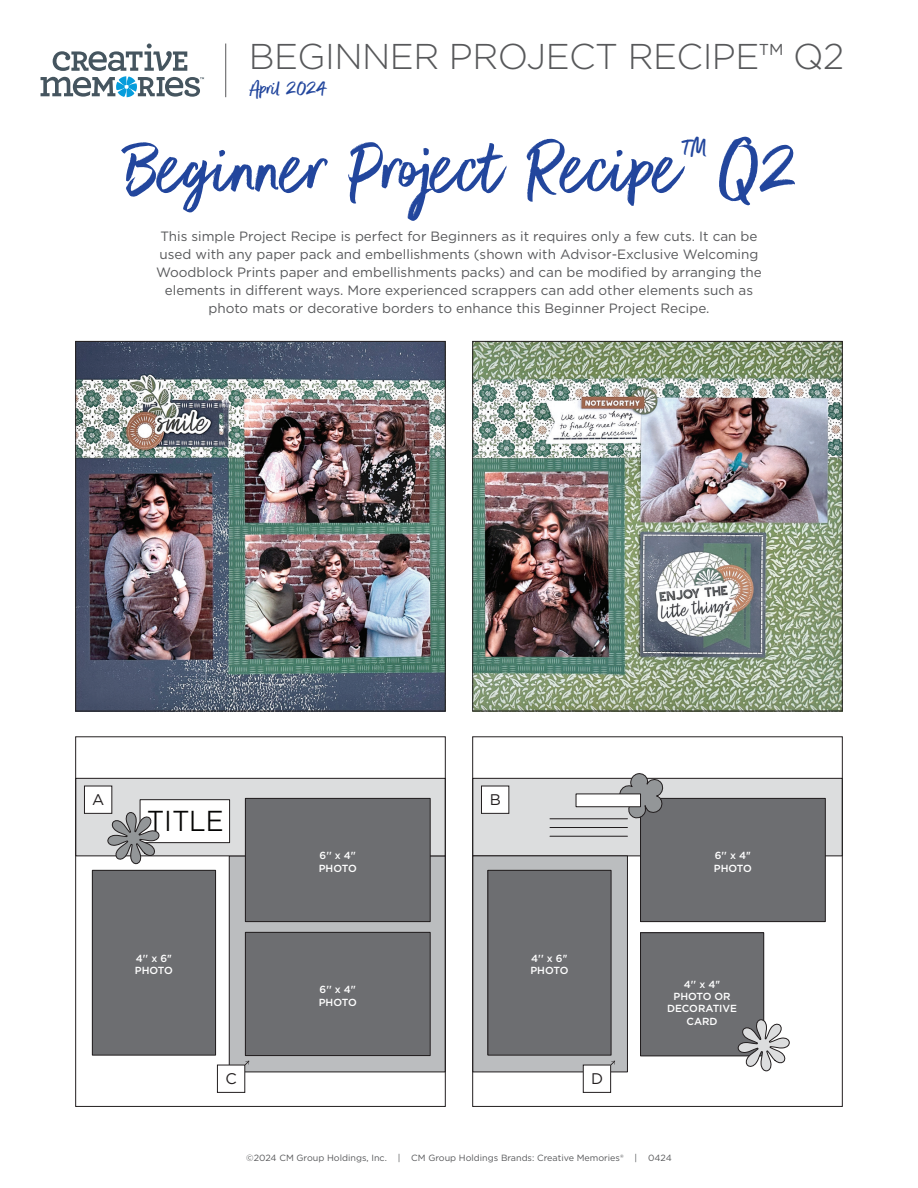
<style>
.page{position:relative;width:918px;height:1188px;background:#fff}
.page>*{position:absolute;margin:0;border:0;box-sizing:border-box;transform-origin:0 0}
.t1{font:87px "Better Times";color:#22469d}
.t2{font:300 35.85px "Gotham";letter-spacing:-.015em;color:#57585a}
.t3{font:300 28.05px "Helvetica";letter-spacing:.035em;color:#050504}
.t4{font:26.25px "Better Times";color:#22469d}
.t5{font:24px "Better Times";color:#22469d}
.t6{font:15.45px "Gotham";color:#231f20}
.t7{font:13.5px/18px "Gotham";color:#57585a;text-align:center}
.t8{font:500 10.2px/12.3px "Gotham";color:#fff}
.t9{font:9px "Gotham";color:#57585a}
</style>
<div class="page">
<svg style="left:41px;top:44px;width:163px;height:53px"></svg>
<hr style="left:225px;top:44px;width:1px;height:53px;background:#57585a">
<img style="left:77px;top:343px;width:367px;height:366px">
<div style="left:75px;top:341px;width:371px;height:370px;border:1px solid #231f20"></div>
<img style="left:474px;top:343px;width:367px;height:366px">
<div style="left:472px;top:341px;width:371px;height:370px;border:1px solid #231f20"></div>
<div style="left:92px;top:870px;width:124px;height:185px;background:#6d6e71"></div>
<div style="left:92px;top:870px;width:124px;height:185px;border:1px solid #211d1e"></div>
<div style="left:229px;top:856px;width:216px;height:216px;background:#bbbdbf"></div>
<div style="left:229px;top:856px;width:216px;height:216px;border:1px solid #211d1e"></div>
<div style="left:245px;top:932px;width:185px;height:124px;background:#6d6e71"></div>
<div style="left:245px;top:932px;width:185px;height:124px;border:1px solid #211d1e"></div>
<div style="left:76px;top:778px;width:369px;height:78px;background:#dcddde"></div>
<div style="left:76px;top:778px;width:369px;height:78px;border:1px solid #211d1e"></div>
<div style="left:84px;top:786px;width:28px;height:27px;background:#fff"></div>
<div style="left:84px;top:786px;width:28px;height:28px;border:1px solid #231f20"></div>
<div style="left:245px;top:798px;width:185px;height:124px;background:#6d6e71"></div>
<div style="left:245px;top:798px;width:185px;height:124px;border:1px solid #211d1e"></div>
<div style="left:140px;top:800px;width:90px;height:43px;background:#fff"></div>
<div style="left:140px;top:799px;width:90px;height:44px;border:1px solid #211d1e"></div>
<div style="left:217px;top:1065px;width:28px;height:27px;background:#fff"></div>
<div style="left:217px;top:1065px;width:28px;height:28px;border:1px solid #231f20"></div>
<svg style="left:244px;top:1060px;width:6px;height:6px"></svg>
<svg style="left:108px;top:812px;width:51px;height:52px"></svg>
<div style="left:75px;top:737px;width:371px;height:370px;border:1px solid #231f20"></div>
<div style="left:473px;top:778px;width:369px;height:78px;background:#dcddde"></div>
<div style="left:473px;top:778px;width:369px;height:78px;border:1px solid #211d1e"></div>
<div style="left:481px;top:786px;width:28px;height:27px;background:#fff"></div>
<div style="left:481px;top:786px;width:28px;height:28px;border:1px solid #231f20"></div>
<div style="left:473px;top:856px;width:154px;height:216px;background:#bbbdbf"></div>
<div style="left:473px;top:856px;width:155px;height:216px;border:1px solid #211d1e"></div>
<div style="left:488px;top:870px;width:123px;height:185px;background:#6d6e71"></div>
<div style="left:488px;top:870px;width:123px;height:185px;border:1px solid #211d1e"></div>
<div style="left:641px;top:798px;width:184px;height:124px;background:#6d6e71"></div>
<div style="left:640px;top:798px;width:186px;height:124px;border:1px solid #211d1e"></div>
<div style="left:641px;top:933px;width:123px;height:123px;background:#6d6e71"></div>
<div style="left:640px;top:932px;width:124px;height:124px;border:1px solid #211d1e"></div>
<hr style="left:550px;top:819px;width:77px;height:1px;background:#211d1e">
<hr style="left:550px;top:827px;width:77px;height:1px;background:#211d1e">
<hr style="left:550px;top:836px;width:77px;height:1px;background:#211d1e">
<svg style="left:738px;top:1019px;width:52px;height:52px"></svg>
<div style="left:583px;top:1065px;width:28px;height:27px;background:#fff"></div>
<div style="left:583px;top:1065px;width:28px;height:28px;border:1px solid #231f20"></div>
<svg style="left:610px;top:1060px;width:5px;height:6px"></svg>
<svg style="left:618px;top:773px;width:46px;height:46px"></svg>
<div style="left:576px;top:794px;width:65px;height:13px;background:#fff"></div>
<div style="left:576px;top:794px;width:65px;height:13px;border:1px solid #211d1e"></div>
<div style="left:472px;top:737px;width:371px;height:370px;border:1px solid #231f20"></div>
<p class="t2" style="left:249px;top:34px;width:597px">BEGINNER PROJECT RECIPE™ Q2</p>
<p class="t5" style="left:250px;top:75px;width:77px">April 2024</p>
<p class="t4" style="left:682px;top:132px;width:26px">TM</p>
<p class="t1" style="left:121px;top:121px;width:677px">Beginner Project Recipe Q2</p>
<p class="t7" style="left:156px;top:227px;width:607px">This simple Project Recipe is perfect for Beginners as it requires only a few cuts. It can be used with any paper pack and embellishments (shown with Advisor-Exclusive Welcoming Woodblock Prints paper and embellishments packs) and can be modified by arranging the elements in different ways. More experienced scrappers can add other elements such as photo mats or decorative borders to enhance this Beginner Project Recipe.</p>
<p class="t6" style="left:92px;top:789px;width:14px">A</p>
<p class="t3" style="left:148px;top:797px;width:77px">TITLE</p>
<p class="t8" style="left:319px;top:850px;width:40px">6'' x 4''<br>PHOTO</p>
<p class="t6" style="left:490px;top:789px;width:13px">B</p>
<p class="t8" style="left:714px;top:850px;width:40px">6'' x 4''<br>PHOTO</p>
<p class="t8" style="left:135px;top:952px;width:40px">4'' x 6''<br>PHOTO</p>
<p class="t6" style="left:226px;top:1068px;width:13px">C</p>
<p class="t8" style="left:319px;top:983px;width:40px">6'' x 4''<br>PHOTO</p>
<p class="t8" style="left:530px;top:952px;width:40px">4'' x 6''<br>PHOTO</p>
<p class="t6" style="left:591px;top:1068px;width:14px">D</p>
<p class="t8" style="left:667px;top:978px;width:72px;text-align:center">4'' x 4''<br>PHOTO OR<br>DECORATIVE<br>CARD</p>
<p class="t9" style="left:246px;top:1152px;width:427px">©2024 CM Group Holdings, Inc. | CM Group Holdings Brands: Creative Memories® | 0424</p>
</div>
